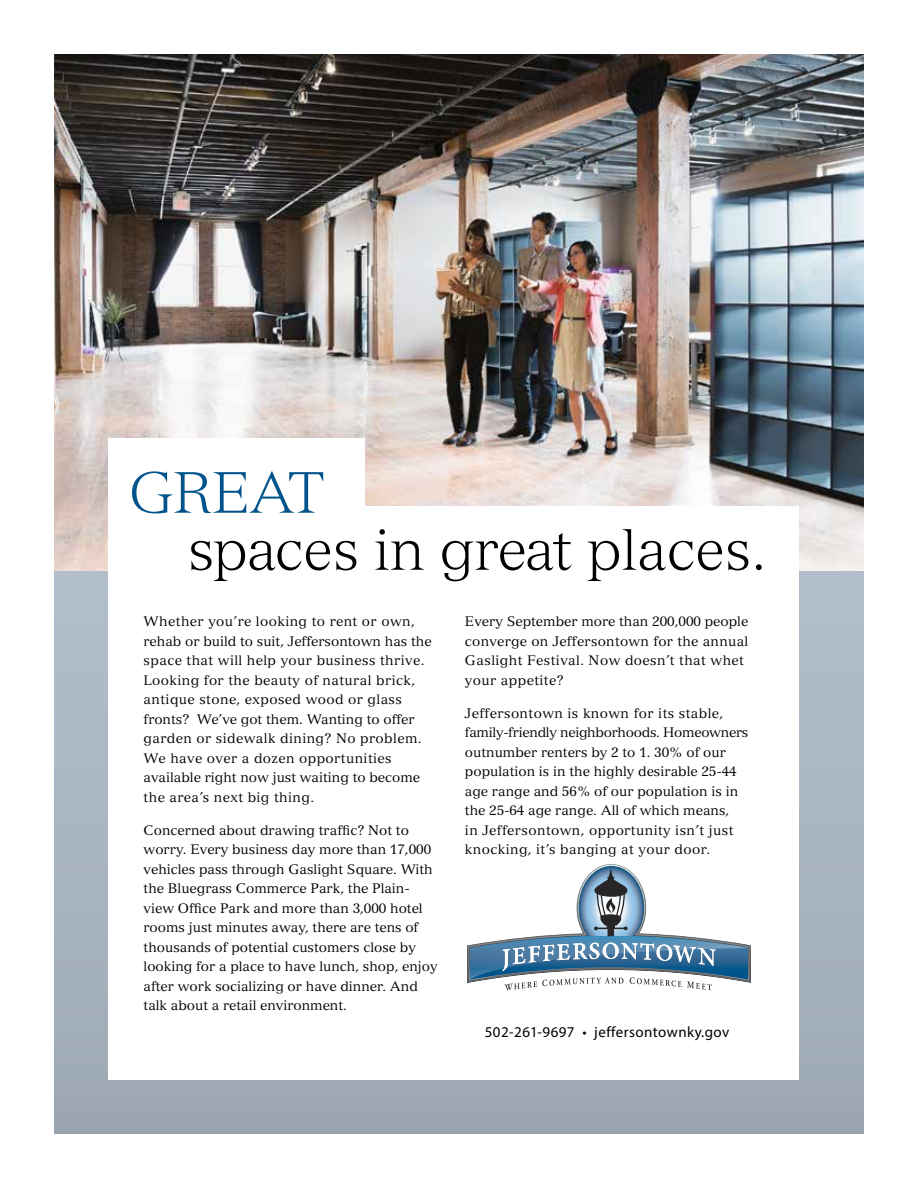
<style>
.page{position:relative;width:918px;height:1188px;background:#fff}
.page>*{position:absolute;margin:0;border:0;box-sizing:border-box;transform-origin:0 0}
.t1{font:300 57px "Versailles";color:#000}
.t2{font:300 57px "Versailles";color:#00548b}
.t3{font:15px "Myriad Pro";letter-spacing:.03em;color:#000}
.t4{font:13.5px/19.5px "Versailles";color:#000}
.t5{font:13.5px/19.5px "Versailles";letter-spacing:.03em;color:#000}
.t6{font:13.5px/19.5px "Versailles";letter-spacing:.02em;color:#000}
</style>
<div class="page">
<svg style="left:54px;top:570px;width:810px;height:564px"></svg>
<img style="left:54px;top:54px;width:810px;height:516px">
<div style="left:108px;top:438px;width:256px;height:391px;background:#fff"></div>
<div style="left:108px;top:507px;width:691px;height:573px;background:#fff"></div>
<svg style="left:467px;top:864px;width:284px;height:126px"></svg>
<h1 class="t2" style="left:129px;top:459px;width:196px">GREAT</h1>
<h1 class="t1" style="left:188px;top:516px;width:580px">spaces in great places.</h1>
<p class="t5" style="left:144px;top:611px;width:289px">Whether you’re looking to rent or own, rehab or build to suit, Jeffersontown has the space that will help your business thrive.<br>Looking for the beauty of natural brick, antique stone, exposed wood or glass fronts? We’ve got them. Wanting to offer garden or sidewalk dining? No problem.<br>We have over a dozen opportunities available right now just waiting to become the area’s next big thing.</p>
<p class="t4" style="left:144px;top:820px;width:296px">Concerned about drawing traffic? Not to worry. Every business day more than 17,000 vehicles pass through Gaslight Square. With the Bluegrass Commerce Park, the Plain&shy;view Office Park and more than 3,000 hotel rooms just minutes away, there are tens of thousands of potential customers close by looking for a place to have lunch, shop, enjoy after work socializing or have dinner. And talk about a retail environment.</p>
<p class="t6" style="left:465px;top:611px;width:285px">Every September more than 200,000 people converge on Jeffersontown for the annual Gaslight Festival. Now doesn’t that whet your appetite?</p>
<p class="t4" style="left:465px;top:703px;width:285px">Jeffersontown is known for its stable, family-friendly neighborhoods. Homeowners outnumber renters by 2 to 1. 30% of our population is in the highly desirable 25-44 age range and 56% of our population is in the 25-64 age range. All of which means,<br>in Jeffersontown, opportunity isn’t just knocking, it’s banging at your door.</p>
<p class="t3" style="left:485px;top:1023px;width:246px">502-261-9697 • jeffersontownky.gov</p>
</div>
